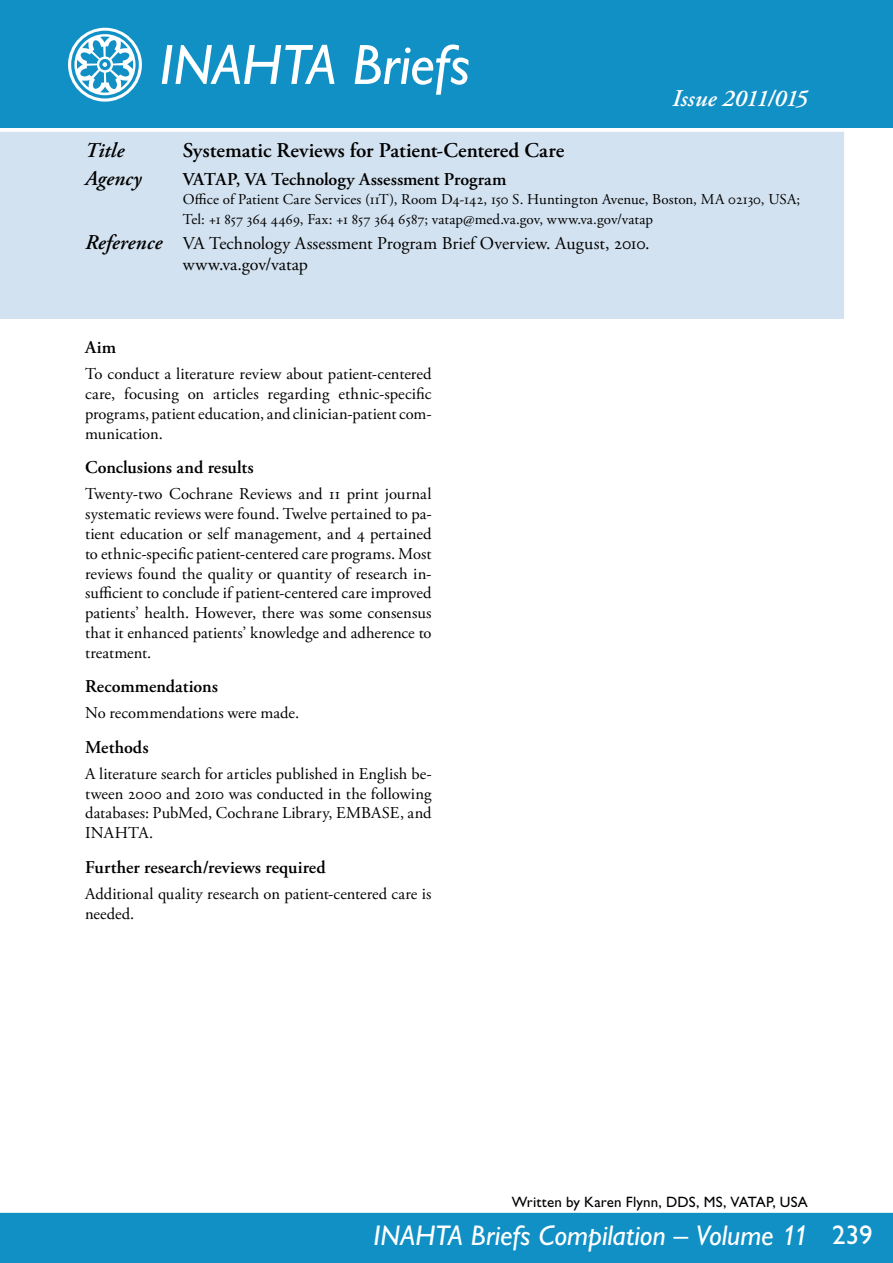
<style>
.page{position:relative;width:893px;height:1263px;background:#fff}
.page>*{position:absolute;margin:0;border:0;box-sizing:border-box;transform-origin:0 0}
.t1{font:italic 57px "Gill Alt One";color:#fff}
.Ö-Grouping__right{font:italic 28.5px "Gill Alt One";color:#fff}
.t2{font:27px "Gill Alt One";color:#fff}
.Issue{font:italic 600 24px "Adobe Garamond Pro";letter-spacing:-.005em;color:#fff}
.Title_ruta{font:600 21px "Adobe Garamond Pro";letter-spacing:-.005em;color:#000}
.Agency_text{font:italic 600 21px "Adobe Garamond Pro";letter-spacing:.005em;color:#000}
.Title_ruta-2{font:italic 600 21px "Adobe Garamond Pro";letter-spacing:.005em;color:#000}
.Reference_text{font:18px/21.6px "Adobe Garamond Pro";color:#000}
.Heading{font:600 18px "Adobe Garamond Pro";letter-spacing:.005em;color:#000}
.Agency_text-2{font:600 18px "Adobe Garamond Pro";letter-spacing:-.005em;color:#000}
.Brödtext{font:16.5px/19.8px "Adobe Garamond Pro";letter-spacing:.005em;color:#000;text-align:justify}
.Agency_address{font:15px "Adobe Garamond Pro";letter-spacing:.005em;color:#000}
.Written_by{font:15px "Gill Alt One";letter-spacing:.01em;color:#000}
.s1{font-weight:600;font-style:italic;font-size:21px}
</style>
<div class="page">
<div style="left:0;top:1213px;width:893px;height:50px;background:#1190c5"></div>
<div style="left:0;top:132px;width:844px;height:187px;background:#d3e2f0"></div>
<div style="left:0;top:0;width:893px;height:128px;background:#1190c5"></div>
<p class="t1" style="left:159px;top:32px;width:312px">INAHTA Briefs</p>
<p class="Issue" style="left:672px;top:84px;width:137px">Issue 2011/015</p>
<p class="Title_ruta-2" style="left:85px;top:138px;width:41px">Title</p>
<p class="Title_ruta" style="left:183px;top:138px;width:383px">Systematic Reviews for Patient-Centered Care</p>
<p class="Agency_text" style="left:85px;top:166px;width:58px">Agency</p>
<p class="Agency_text-2" style="left:183px;top:169px;width:325px">VATAP, VA Technology Assessment Program</p>
<p class="Agency_address" style="left:183px;top:190px;width:619px">Office of Patient Care Services (11T), Room D4-142, 150 S. Huntington Avenue, Boston, MA 02130, USA;</p>
<p class="Agency_address" style="left:183px;top:210px;width:472px">Tel: +1 857 364 4469, Fax: +1 857 364 6587; vatap@med.va.gov, www.va.gov/vatap</p>
<p class="Reference_text" style="left:183px;top:233px;width:468px;text-indent:-98px"><span class="s1">Reference</span> VA Technology Assessment Program Brief Overview. August, 2010. www.va.gov/vatap</p>
<p class="Heading" style="left:85px;top:337px;width:33px">Aim</p>
<p class="Brödtext" style="left:85px;top:365px;width:348px">To conduct a literature review about patient-centered care, focusing on articles regarding ethnic-specific programs, patient education, and clinician-patient com&shy;munication.</p>
<p class="Heading" style="left:85px;top:457px;width:170px">Conclusions and results</p>
<p class="Brödtext" style="left:85px;top:485px;width:348px">Twenty-two Cochrane Reviews and 11 print journal systematic reviews were found. Twelve pertained to pa&shy;tient education or self management, and 4 pertained to ethnic-specific patient-centered care programs. Most reviews found the quality or quantity of research in&shy;sufficient to conclude if patient-centered care improved patients’ health. However, there was some consensus that it enhanced patients’ knowledge and adherence to treatment.</p>
<p class="Heading" style="left:85px;top:676px;width:134px">Recommendations</p>
<p class="Brödtext" style="left:85px;top:704px;width:216px">No recommendations were made.</p>
<p class="Heading" style="left:85px;top:737px;width:65px">Methods</p>
<p class="Brödtext" style="left:85px;top:764px;width:348px">A literature search for articles published in English be&shy;tween 2000 and 2010 was conducted in the following databases: PubMed, Cochrane Library, EMBASE, and INAHTA.</p>
<p class="Heading" style="left:85px;top:856px;width:242px">Further research/reviews required</p>
<p class="Brödtext" style="left:85px;top:884px;width:348px">Additional quality research on patient-centered care is needed.</p>
<p class="Written_by" style="left:512px;top:1193px;width:298px">Written by Karen Flynn, DDS, MS, VATAP, USA</p>
<p class="Ö-Grouping__right" style="left:374px;top:1218px;width:436px">INAHTA Briefs Compilation – Volume 11</p>
<p class="t2" style="left:832px;top:1219px;width:42px">239</p>
</div>
